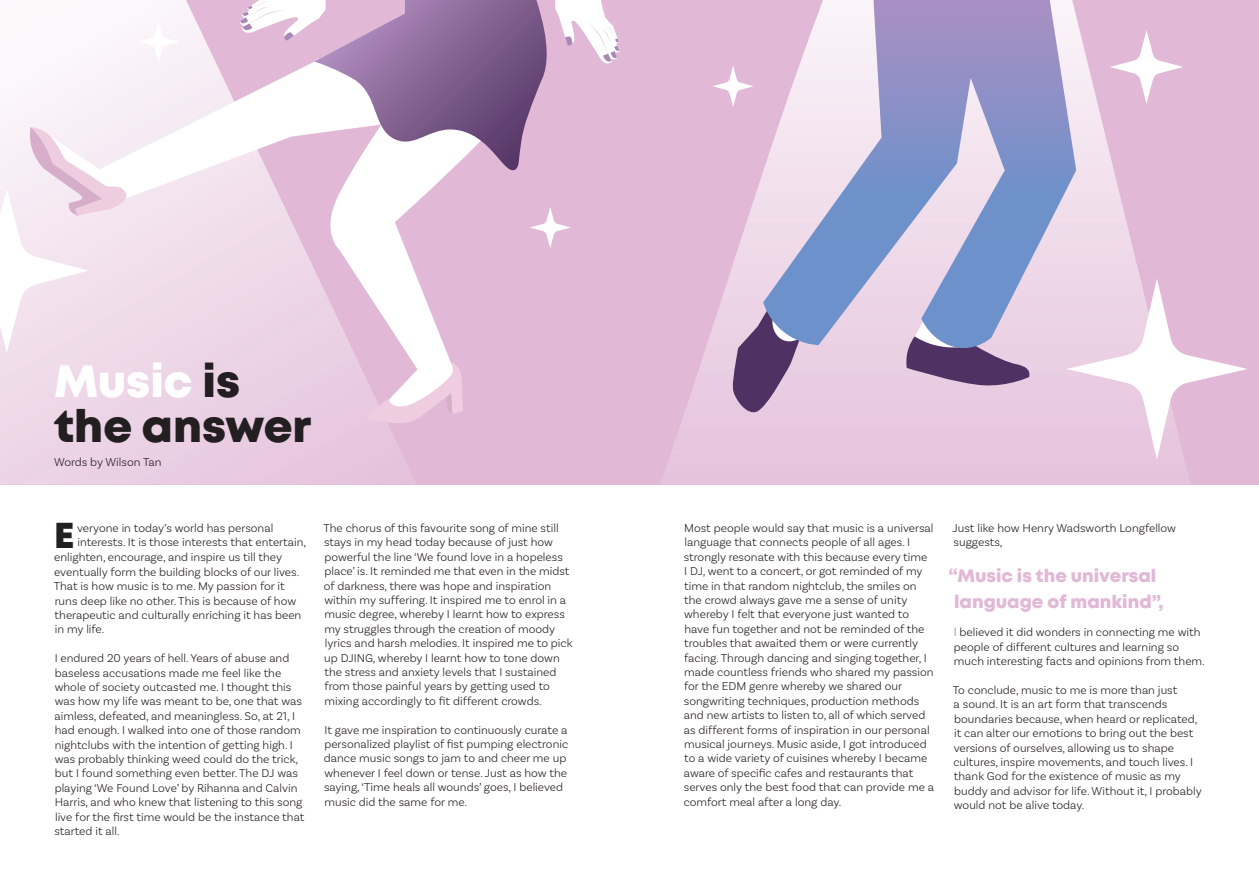
<style>
.page{position:relative;width:1259px;height:893px;background:#fff}
.page>*{position:absolute;margin:0;border:0;box-sizing:border-box;transform-origin:0 0}
.t1{font:45px "Mont Heavy DEMO";color:#231f20}
.t2{font:45px "Mont Heavy DEMO";color:#fff}
.t3{font:36px "Mont Heavy DEMO";color:#231f20}
.t4{font:18px/25.2px "Mont Heavy DEMO";color:#e1b8d6;text-align:center}
.t5{font:300 12px/14.4px "Basic Sans";color:#231f20}
.s1{color:#231f20}
.s2{font-family:"Mont Extra Light DEMO";font-weight:400}
</style>
<div class="page">
<div style="left:0;top:0;width:1259px;height:485px;background:#e1b8d6"></div>
<svg style="left:661px;top:16px;width:529px;height:468px"></svg>
<svg style="left:0;top:0;width:407px;height:485px"></svg>
<svg style="left:50px;top:0;width:401px;height:410px"></svg>
<svg style="left:367px;top:362px;width:96px;height:61px"></svg>
<svg style="left:240px;top:0;width:380px;height:174px"></svg>
<svg style="left:712px;top:66px;width:42px;height:41px"></svg>
<svg style="left:138px;top:21px;width:41px;height:41px;background:#faf5f9"></svg>
<svg style="left:0;top:127px;width:127px;height:225px;background:#f4e5ef"></svg>
<svg style="left:732px;top:304px;width:73px;height:111px;background:#9c7ea2"></svg>
<svg style="left:906px;top:348px;width:124px;height:39px;background:#80628b"></svg>
<svg style="left:763px;top:0;width:313px;height:348px;background:#b3b3d7"></svg>
<svg style="left:1109px;top:30px;width:74px;height:74px"></svg>
<svg style="left:1066px;top:278px;width:181px;height:182px"></svg>
<svg style="left:530px;top:207px;width:41px;height:41px"></svg>
<p class="t2" style="left:54px;top:355px;width:187px">Music <span class="s1">is</span></p>
<p class="t1" style="left:54px;top:400px;width:259px">the answer</p>
<p class="t5" style="left:54px;top:455px;width:109px">Words by Wilson Tan</p>
<p class="t3" style="left:54px;top:515px;width:22px">E</p>
<p class="t5" style="left:54px;top:550px;width:249px">enlighten, encourage, and inspire us till they eventually form the building blocks of our lives.<br>That is how music is to me. My passion for it runs deep like no other. This is because of how therapeutic and culturally enriching it has been in my life.</p>
<p class="t5" style="left:54px;top:651px;width:252px">I endured 20 years of hell. Years of abuse and baseless accusations made me feel like the whole of society outcasted me. I thought this was how my life was meant to be, one that was aimless, defeated, and meaningless. So, at 21, I had enough. I walked into one of those random nightclubs with the intention of getting high. I was probably thinking weed could do the trick, but I found something even better. The DJ was playing ‘We Found Love’ by Rihanna and Calvin Harris, and who knew that listening to this song live for the first time would be the instance that started it all.</p>
<p class="t5" style="left:77px;top:521px;width:231px">veryone in today’s world has personal interests. It is those interests that entertain,</p>
<p class="t5" style="left:323px;top:521px;width:251px">The chorus of this favourite song of mine still stays in my head today because of just how powerful the line ‘We found love in a hopeless place’ is. It reminded me that even in the midst of darkness, there was hope and inspiration within my suffering. It inspired me to enrol in a music degree, whereby I learnt how to express my struggles through the creation of moody lyrics and harsh melodies. It inspired me to pick up DJING, whereby I learnt how to tone down the stress and anxiety levels that I sustained from those painful years by getting used to mixing accordingly to fit different crowds.</p>
<p class="t5" style="left:324px;top:722px;width:246px">It gave me inspiration to continuously curate a personalized playlist of fist pumping electronic dance music songs to jam to and cheer me up whenever I feel down or tense. Just as how the saying, ‘Time heals all wounds’ goes, I believed music did the same for me.</p>
<p class="t5" style="left:683px;top:521px;width:252px">Most people would say that music is a universal language that connects people of all ages. I strongly resonate with this because every time<br>I DJ, went to a concert, or got reminded of my time in that random nightclub, the smiles on the crowd always gave me a sense of unity whereby I felt that everyone just wanted to have fun together and not be reminded of the troubles that awaited them or were currently facing. Through dancing and singing together, I made countless friends who shared my passion for the EDM genre whereby we shared our songwriting techniques, production methods and new artists to listen to, all of which served as different forms of inspiration in our personal musical journeys. Music aside, I got introduced to a wide variety of cuisines whereby I became aware of specific cafes and restaurants that serves only the best food that can provide me a comfort meal after a long day.</p>
<p class="t5" style="left:952px;top:521px;width:225px">Just like how Henry Wadsworth Longfellow suggests,</p>
<p class="t4" style="left:948px;top:564px;width:217px">“Music is the universal language of mankind”,</p>
<p class="t5" style="left:953px;top:625px;width:253px"><span class="s2">I</span> believed it did wonders in connecting me with people of different cultures and learning so much interesting facts and opinions from them.</p>
<p class="t5" style="left:953px;top:683px;width:250px">To conclude, music to me is more than just<br>a sound. It is an art form that transcends boundaries because, when heard or replicated, it can alter our emotions to bring out the best versions of ourselves, allowing us to shape cultures, inspire movements, and touch lives. I thank God for the existence of music as my buddy and advisor for life. Without it, I probably would not be alive today.</p>
</div>
